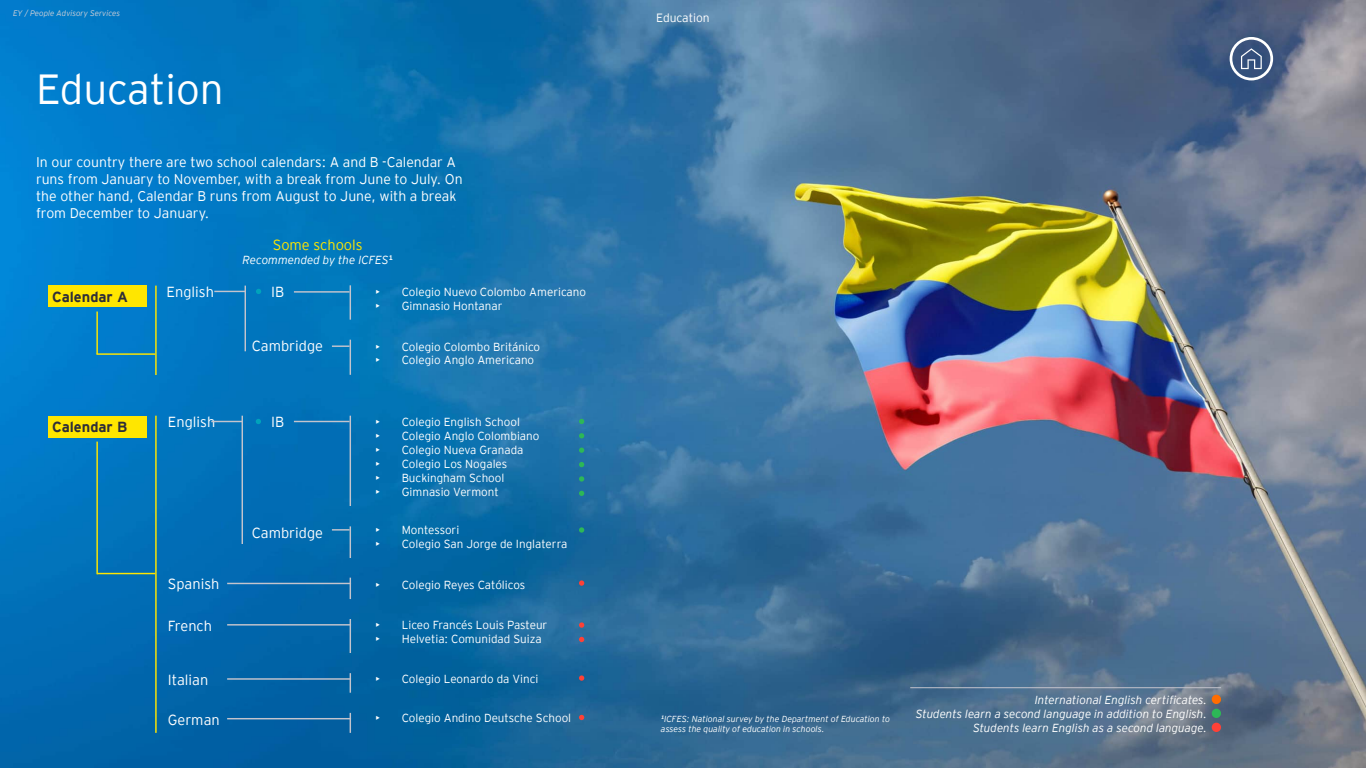
<style>
.page{position:relative;width:1366px;height:768px;background:#fff}
.page>*{position:absolute;margin:0;border:0;box-sizing:border-box;transform-origin:0 0}
.t1{font:300 42px "EY Interstate";color:#fff}
.t2{font:300 14.6px "EY Interstate";color:#fff}
.t3{font:700 14.6px "EY Interstate";color:#2e2e38}
.t4{font:300 14.6px "EY Interstate";color:#ffe600}
.t5{font:300 14px/16.8px "EY Interstate";color:#fff}
.t6{font:300 12px "EY Interstate";color:#fff}
.t7{font:300 11.7px "EY Interstate";color:#fff}
.t8{font:italic 300 11.7px/14px "EY Interstate";color:#fff;text-align:right}
.t9{font:italic 300 8.7px/10.5px "EY Interstate";color:#fff}
.t10{font:italic 300 8px "EY Interstate";color:#d0d0d7}
</style>
<div class="page">
<img style="left:0;top:0;width:1366px;height:768px">
<div style="left:1212px;top:695px;width:9px;height:9px;background:#ff6d00;border-radius:50%"></div>
<div style="left:1212px;top:709px;width:9px;height:9px;background:#2db757;border-radius:50%"></div>
<div style="left:1212px;top:723px;width:9px;height:9px;background:#ff4136;border-radius:50%"></div>
<svg style="left:579px;top:580px;width:5px;height:6px"></svg>
<div style="left:48px;top:286px;width:98px;height:21px;background:#ffe600"></div>
<svg style="left:579px;top:675px;width:5px;height:6px"></svg>
<svg style="left:579px;top:715px;width:5px;height:5px"></svg>
<div style="left:48px;top:416px;width:98px;height:21px;background:#ffe600"></div>
<hr style="left:155px;top:286px;width:2px;height:89px;background:#ffe600">
<hr style="left:96px;top:353px;width:59px;height:2px;background:#ffe600">
<hr style="left:96px;top:312px;width:2px;height:42px;background:#ffe600">
<hr style="left:155px;top:416px;width:2px;height:317px;background:#ffe600">
<hr style="left:97px;top:573px;width:58px;height:1px;background:#ffe600">
<hr style="left:96px;top:442px;width:2px;height:132px;background:#ffe600">
<hr style="left:245px;top:286px;width:1px;height:65px;background:#c4c4cd">
<hr style="left:214px;top:291px;width:32px;height:1px;background:#c4c4cd">
<hr style="left:242px;top:416px;width:1px;height:128px;background:#c4c4cd">
<hr style="left:211px;top:421px;width:32px;height:1px;background:#c4c4cd">
<svg style="left:350px;top:578px;width:1px;height:21px"></svg>
<hr style="left:227px;top:583px;width:124px;height:1px;background:#c4c4cd">
<hr style="left:350px;top:619px;width:1px;height:34px;background:#c4c4cd">
<hr style="left:227px;top:624px;width:124px;height:2px;background:#c4c4cd">
<svg style="left:350px;top:673px;width:1px;height:20px"></svg>
<hr style="left:227px;top:678px;width:124px;height:2px;background:#c4c4cd">
<svg style="left:350px;top:713px;width:1px;height:20px"></svg>
<hr style="left:227px;top:718px;width:124px;height:1px;background:#c4c4cd">
<hr style="left:350px;top:416px;width:1px;height:90px;background:#c4c4cd">
<hr style="left:294px;top:421px;width:56px;height:1px;background:#c4c4cd">
<hr style="left:350px;top:340px;width:1px;height:35px;background:#c4c4cd">
<svg style="left:332px;top:345px;width:18px;height:2px"></svg>
<hr style="left:350px;top:285px;width:1px;height:35px;background:#c4c4cd">
<hr style="left:294px;top:291px;width:56px;height:2px;background:#c4c4cd">
<hr style="left:350px;top:526px;width:1px;height:32px;background:#c4c4cd">
<svg style="left:332px;top:529px;width:18px;height:2px"></svg>
<svg style="left:256px;top:419px;width:5px;height:5px"></svg>
<svg style="left:256px;top:289px;width:5px;height:5px"></svg>
<svg style="left:579px;top:527px;width:5px;height:6px"></svg>
<svg style="left:579px;top:622px;width:5px;height:6px"></svg>
<svg style="left:579px;top:637px;width:5px;height:5px"></svg>
<hr style="left:910px;top:687px;width:311px;height:1px;background:#c4c4cd">
<svg style="left:579px;top:419px;width:5px;height:5px"></svg>
<svg style="left:579px;top:448px;width:5px;height:5px"></svg>
<svg style="left:579px;top:476px;width:5px;height:6px"></svg>
<svg style="left:579px;top:433px;width:5px;height:5px"></svg>
<svg style="left:579px;top:462px;width:5px;height:5px"></svg>
<svg style="left:579px;top:491px;width:5px;height:5px"></svg>
<svg style="left:1230px;top:37px;width:43px;height:43px"></svg>
<p class="t10" style="left:13px;top:8px;width:109px">EY / People Advisory Services</p>
<p class="t6" style="left:656px;top:9px;width:55px">Education</p>
<h1 class="t1" style="left:36px;top:59px;width:189px">Education</h1>
<p class="t5" style="left:36px;top:153px;width:428px">In our country there are two school calendars: A and B -Calendar A runs from January to November, with a break from June to July. On the other hand, Calendar B runs from August to June, with a break from December to January.</p>
<p class="t4" style="left:273px;top:235px;width:91px">Some schools</p>
<p class="t8" style="left:243px;top:252px;width:152px">Recommended by the ICFES<sup>1</sup></p>
<p class="t3" style="left:52px;top:287px;width:77px">Calendar A</p>
<p class="t2" style="left:167px;top:282px;width:49px">English</p>
<p class="t2" style="left:271px;top:282px;width:15px">IB</p>
<p class="t7" style="left:376px;top:283px;width:212px">• Colegio Nuevo Colombo Americano</p>
<p class="t7" style="left:376px;top:297px;width:129px">• Gimnasio Hontanar</p>
<p class="t2" style="left:252px;top:336px;width:73px">Cambridge</p>
<p class="t7" style="left:376px;top:338px;width:166px">• Colegio Colombo Británico</p>
<p class="t7" style="left:376px;top:352px;width:160px">• Colegio Anglo Americano</p>
<p class="t3" style="left:52px;top:417px;width:77px">Calendar B</p>
<p class="t2" style="left:168px;top:412px;width:49px">English</p>
<p class="t2" style="left:271px;top:412px;width:15px">IB</p>
<p class="t7" style="left:376px;top:413px;width:146px">• Colegio English School</p>
<p class="t7" style="left:376px;top:427px;width:165px">• Colegio Anglo Colombiano</p>
<p class="t7" style="left:376px;top:441px;width:150px">• Colegio Nueva Granada</p>
<p class="t7" style="left:376px;top:455px;width:133px">• Colegio Los Nogales</p>
<p class="t7" style="left:376px;top:469px;width:130px">• Buckingham School</p>
<p class="t7" style="left:376px;top:483px;width:125px">• Gimnasio Vermont</p>
<p class="t2" style="left:252px;top:522px;width:73px">Cambridge</p>
<p class="t7" style="left:376px;top:522px;width:85px">• Montessori</p>
<p class="t7" style="left:376px;top:536px;width:193px">• Colegio San Jorge de Inglaterra</p>
<p class="t2" style="left:168px;top:574px;width:53px">Spanish</p>
<p class="t2" style="left:168px;top:615px;width:46px">French</p>
<p class="t7" style="left:376px;top:577px;width:151px">• Colegio Reyes Católicos</p>
<p class="t7" style="left:376px;top:617px;width:173px">• Liceo Francés Louis Pasteur</p>
<p class="t7" style="left:376px;top:631px;width:168px">• Helvetia: Comunidad Suiza</p>
<p class="t2" style="left:168px;top:669px;width:42px">Italian</p>
<p class="t2" style="left:168px;top:709px;width:53px">German</p>
<p class="t7" style="left:376px;top:670px;width:164px">• Colegio Leonardo da Vinci</p>
<p class="t7" style="left:376px;top:710px;width:197px">• Colegio Andino Deutsche School</p>
<p class="t9" style="left:661px;top:713px;width:231px"><sup>1</sup>ICFES: National survey by the Department of Education to assess the quality of education in schools.</p>
<p class="t8" style="left:916px;top:692px;width:293px">International English certificates.<br>Students learn a second language in addition to English.<br>Students learn English as a second language.</p>
</div>
